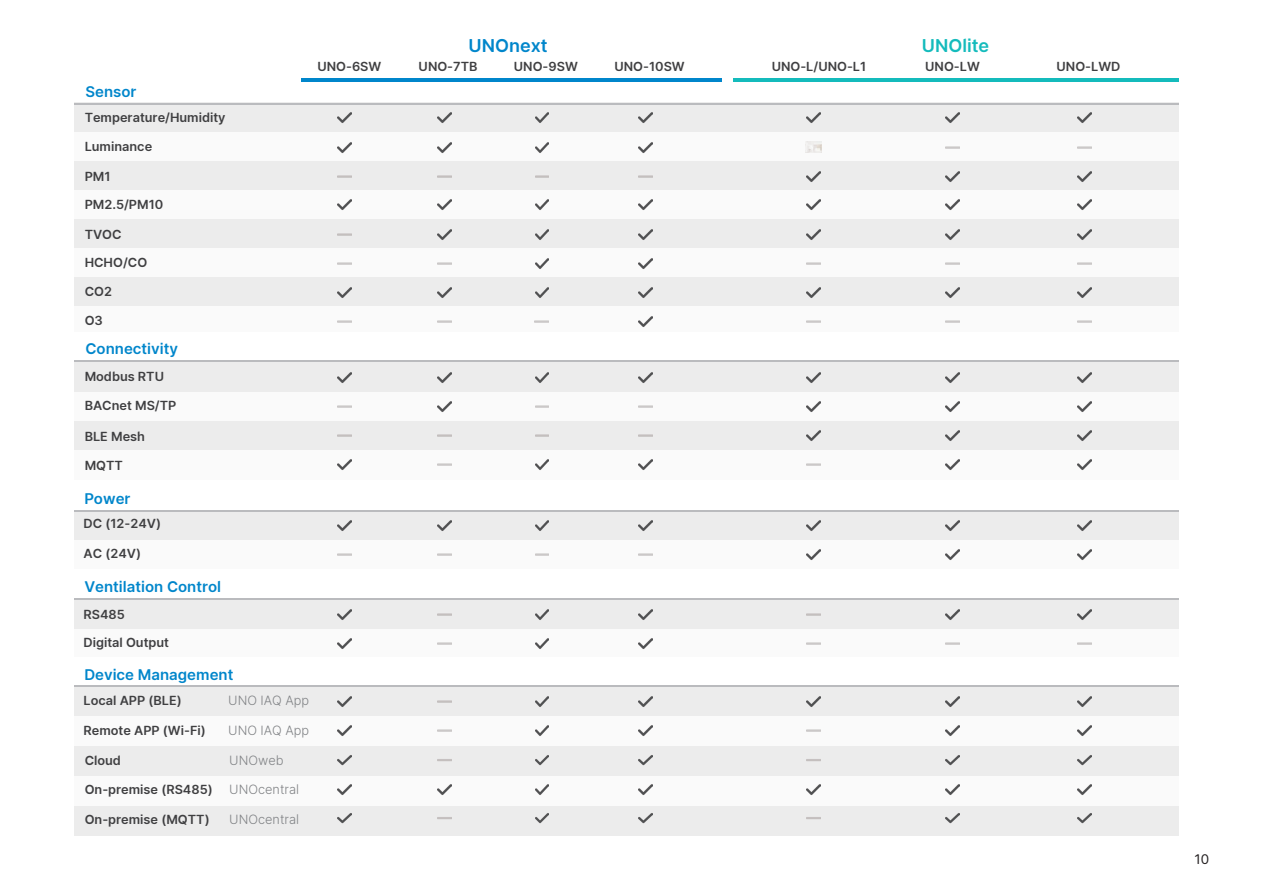
<style>
.page{position:relative;width:1263px;height:893px;background:#fff}
.page>*{position:absolute;margin:0;border:0;box-sizing:border-box;transform-origin:0 0}
.t1{font:600 18px "Delta Sans";color:#0086cb}
.t2{font:600 18px "Delta Sans";color:#14bbbc}
.t3{font:600 15px "Delta Sans";color:#0086cb}
.t4{font:13.5px "Delta Sans";color:#231f20}
.t5{font:600 12.75px "Delta Sans";color:#3f3f41}
.t6{font:300 12.75px "Delta Sans";color:#808285}
</style>
<div class="page">
<hr style="left:301px;top:79px;width:420px;height:3px;background:#0086cb">
<div style="left:74px;top:133px;width:1104px;height:29px;background:#fafafa"></div>
<div style="left:74px;top:161px;width:1104px;height:30px;background:#ececec"></div>
<div style="left:74px;top:191px;width:1104px;height:29px;background:#fafafa"></div>
<div style="left:74px;top:219px;width:1104px;height:29px;background:#ececec"></div>
<div style="left:74px;top:249px;width:1104px;height:29px;background:#fafafa"></div>
<hr style="left:733px;top:79px;width:445px;height:3px;background:#14bbbc">
<div style="left:74px;top:277px;width:1104px;height:29px;background:#ececec"></div>
<div style="left:74px;top:306px;width:1104px;height:30px;background:#fafafa"></div>
<div style="left:74px;top:333px;width:1104px;height:29px;background:#fff"></div>
<div style="left:74px;top:362px;width:1104px;height:30px;background:#ececec"></div>
<div style="left:74px;top:392px;width:1104px;height:29px;background:#fafafa"></div>
<div style="left:74px;top:421px;width:1104px;height:29px;background:#ececec"></div>
<div style="left:74px;top:450px;width:1104px;height:29px;background:#fafafa"></div>
<div style="left:74px;top:510px;width:1104px;height:29px;background:#ececec"></div>
<div style="left:74px;top:540px;width:1104px;height:29px;background:#fafafa"></div>
<div style="left:74px;top:599px;width:1104px;height:30px;background:#ececec"></div>
<div style="left:74px;top:629px;width:1104px;height:29px;background:#fafafa"></div>
<div style="left:74px;top:657px;width:1104px;height:30px;background:#fff"></div>
<div style="left:74px;top:687px;width:1104px;height:29px;background:#ececec"></div>
<div style="left:74px;top:717px;width:1104px;height:29px;background:#fafafa"></div>
<div style="left:74px;top:746px;width:1104px;height:30px;background:#ececec"></div>
<div style="left:74px;top:776px;width:1104px;height:29px;background:#fafafa"></div>
<div style="left:74px;top:806px;width:1104px;height:29px;background:#ececec"></div>
<div style="left:74px;top:103px;width:1104px;height:29px;background:#ececec"></div>
<img style="left:1077px;top:813px;width:14px;height:11px">
<img style="left:1077px;top:784px;width:14px;height:11px">
<img style="left:1077px;top:755px;width:14px;height:11px">
<img style="left:1077px;top:725px;width:14px;height:11px">
<img style="left:1077px;top:696px;width:14px;height:11px">
<img style="left:1077px;top:609px;width:14px;height:11px">
<img style="left:1077px;top:549px;width:14px;height:11px">
<img style="left:1077px;top:520px;width:14px;height:11px">
<img style="left:1077px;top:459px;width:14px;height:11px">
<img style="left:1077px;top:430px;width:14px;height:11px">
<img style="left:1077px;top:401px;width:14px;height:11px">
<img style="left:1077px;top:372px;width:14px;height:11px">
<img style="left:1077px;top:287px;width:14px;height:11px">
<img style="left:1077px;top:229px;width:14px;height:11px">
<img style="left:1077px;top:199px;width:14px;height:11px">
<img style="left:1077px;top:171px;width:14px;height:11px">
<img style="left:1077px;top:112px;width:14px;height:11px">
<img style="left:945px;top:813px;width:14px;height:11px">
<img style="left:945px;top:784px;width:14px;height:11px">
<img style="left:806px;top:784px;width:14px;height:11px">
<img style="left:945px;top:755px;width:14px;height:11px">
<img style="left:945px;top:725px;width:14px;height:11px">
<img style="left:945px;top:696px;width:14px;height:11px">
<img style="left:945px;top:609px;width:14px;height:11px">
<img style="left:945px;top:549px;width:14px;height:11px">
<img style="left:945px;top:520px;width:14px;height:11px">
<img style="left:945px;top:459px;width:14px;height:11px">
<img style="left:945px;top:430px;width:14px;height:11px">
<img style="left:945px;top:401px;width:14px;height:11px">
<img style="left:945px;top:372px;width:14px;height:11px">
<img style="left:945px;top:287px;width:14px;height:11px">
<img style="left:945px;top:229px;width:14px;height:11px">
<img style="left:945px;top:199px;width:14px;height:11px">
<img style="left:945px;top:171px;width:14px;height:11px">
<img style="left:945px;top:112px;width:14px;height:11px">
<img style="left:807px;top:696px;width:14px;height:11px">
<img style="left:807px;top:549px;width:14px;height:11px">
<img style="left:807px;top:520px;width:14px;height:11px">
<img style="left:807px;top:430px;width:14px;height:11px">
<img style="left:807px;top:401px;width:14px;height:11px">
<img style="left:807px;top:372px;width:14px;height:11px">
<img style="left:807px;top:287px;width:14px;height:11px">
<img style="left:807px;top:229px;width:14px;height:11px">
<img style="left:807px;top:199px;width:14px;height:11px">
<img style="left:807px;top:171px;width:14px;height:11px">
<img style="left:807px;top:112px;width:14px;height:11px">
<img style="left:639px;top:813px;width:14px;height:11px">
<img style="left:639px;top:784px;width:14px;height:11px">
<img style="left:639px;top:755px;width:14px;height:11px">
<img style="left:639px;top:725px;width:14px;height:11px">
<img style="left:639px;top:696px;width:14px;height:11px">
<img style="left:639px;top:638px;width:14px;height:11px">
<img style="left:639px;top:609px;width:14px;height:11px">
<img style="left:639px;top:520px;width:14px;height:11px">
<img style="left:639px;top:459px;width:14px;height:11px">
<img style="left:639px;top:372px;width:14px;height:11px">
<img style="left:639px;top:316px;width:14px;height:11px">
<img style="left:639px;top:287px;width:14px;height:11px">
<img style="left:639px;top:258px;width:14px;height:11px">
<img style="left:639px;top:229px;width:14px;height:11px">
<img style="left:639px;top:199px;width:14px;height:11px">
<img style="left:639px;top:142px;width:14px;height:11px">
<img style="left:639px;top:112px;width:14px;height:11px">
<img style="left:535px;top:813px;width:14px;height:11px">
<img style="left:535px;top:784px;width:14px;height:11px">
<img style="left:535px;top:755px;width:14px;height:11px">
<img style="left:535px;top:696px;width:14px;height:11px">
<img style="left:535px;top:725px;width:14px;height:11px">
<img style="left:535px;top:638px;width:14px;height:11px">
<img style="left:535px;top:609px;width:14px;height:11px">
<img style="left:535px;top:520px;width:14px;height:11px">
<img style="left:535px;top:459px;width:14px;height:11px">
<img style="left:535px;top:372px;width:14px;height:11px">
<img style="left:535px;top:287px;width:14px;height:11px">
<img style="left:535px;top:258px;width:14px;height:11px">
<img style="left:535px;top:229px;width:14px;height:11px">
<img style="left:535px;top:199px;width:14px;height:11px">
<img style="left:535px;top:142px;width:14px;height:11px">
<img style="left:535px;top:112px;width:14px;height:11px">
<img style="left:437px;top:784px;width:14px;height:11px">
<img style="left:437px;top:520px;width:14px;height:11px">
<img style="left:437px;top:401px;width:14px;height:11px">
<img style="left:437px;top:372px;width:14px;height:11px">
<img style="left:437px;top:287px;width:14px;height:11px">
<img style="left:437px;top:229px;width:14px;height:11px">
<img style="left:437px;top:199px;width:14px;height:11px">
<img style="left:437px;top:142px;width:14px;height:11px">
<img style="left:437px;top:112px;width:14px;height:11px">
<img style="left:337px;top:813px;width:14px;height:11px">
<img style="left:337px;top:784px;width:14px;height:11px">
<img style="left:337px;top:755px;width:14px;height:11px">
<img style="left:337px;top:725px;width:14px;height:11px">
<img style="left:337px;top:696px;width:14px;height:11px">
<img style="left:337px;top:638px;width:14px;height:11px">
<img style="left:337px;top:609px;width:14px;height:11px">
<img style="left:337px;top:520px;width:14px;height:11px">
<img style="left:337px;top:459px;width:14px;height:11px">
<img style="left:337px;top:372px;width:14px;height:11px">
<img style="left:337px;top:287px;width:14px;height:11px">
<img style="left:337px;top:199px;width:14px;height:11px">
<img style="left:806px;top:142px;width:16px;height:11px">
<img style="left:337px;top:142px;width:14px;height:11px">
<img style="left:337px;top:112px;width:14px;height:11px">
<hr style="left:74px;top:103px;width:1105px;height:1px;background:#babbbe">
<hr style="left:74px;top:360px;width:1105px;height:1px;background:#babbbe">
<hr style="left:74px;top:598px;width:1105px;height:2px;background:#babbbe">
<hr style="left:74px;top:685px;width:1105px;height:2px;background:#babbbe">
<hr style="left:74px;top:511px;width:1105px;height:1px;background:#babbbe">
<p class="t3" style="left:85px;top:80px;width:53px">Sensor</p>
<p class="t5" style="left:85px;top:108px;width:142px">Temperature/Humidity</p>
<p class="t5" style="left:85px;top:137px;width:69px">Luminance</p>
<p class="t5" style="left:85px;top:167px;width:27px">PM1</p>
<p class="t5" style="left:85px;top:195px;width:80px">PM2.5/PM10</p>
<p class="t5" style="left:85px;top:225px;width:39px">TVOC</p>
<p class="t5" style="left:85px;top:253px;width:64px">HCHO/CO</p>
<p class="t5" style="left:85px;top:281px;width:29px">CO2</p>
<p class="t5" style="left:85px;top:311px;width:20px">O3</p>
<p class="t3" style="left:85px;top:337px;width:94px">Connectivity</p>
<p class="t5" style="left:85px;top:366px;width:81px">Modbus RTU</p>
<p class="t5" style="left:85px;top:396px;width:93px">BACnet MS/TP</p>
<p class="t5" style="left:85px;top:426px;width:62px">BLE Mesh</p>
<p class="t5" style="left:85px;top:456px;width:40px">MQTT</p>
<p class="t3" style="left:84px;top:487px;width:48px">Power</p>
<p class="t5" style="left:84px;top:514px;width:79px">DC (12-24V)</p>
<p class="t5" style="left:84px;top:544px;width:59px">AC (24V)</p>
<p class="t3" style="left:84px;top:575px;width:138px">Ventilation Control</p>
<p class="t5" style="left:84px;top:605px;width:43px">RS485</p>
<p class="t5" style="left:84px;top:633px;width:87px">Digital Output</p>
<p class="t3" style="left:84px;top:663px;width:151px">Device Management</p>
<p class="t5" style="left:84px;top:691px;width:100px">Local APP (BLE)</p>
<p class="t5" style="left:84px;top:720px;width:124px">Remote APP (Wi-Fi)</p>
<p class="t6" style="left:228px;top:691px;width:82px">UNO IAQ App</p>
<p class="t6" style="left:228px;top:721px;width:82px">UNO IAQ App</p>
<p class="t5" style="left:85px;top:750px;width:38px">Cloud</p>
<p class="t5" style="left:85px;top:780px;width:130px">On-premise (RS485)</p>
<p class="t6" style="left:229px;top:751px;width:56px">UNOweb</p>
<p class="t6" style="left:229px;top:781px;width:71px">UNOcentral</p>
<p class="t5" style="left:85px;top:810px;width:126px">On-premise (MQTT)</p>
<p class="t6" style="left:229px;top:810px;width:71px">UNOcentral</p>
<h1 class="t1" style="left:469px;top:31px;width:81px">UNOnext</h1>
<h1 class="t2" style="left:922px;top:31px;width:69px">UNOlite</h1>
<p class="t5" style="left:317px;top:57px;width:66px">UNO-6SW</p>
<p class="t5" style="left:419px;top:57px;width:60px">UNO-7TB</p>
<p class="t5" style="left:514px;top:57px;width:66px">UNO-9SW</p>
<p class="t5" style="left:614px;top:57px;width:72px">UNO-10SW</p>
<p class="t5" style="left:772px;top:57px;width:96px">UNO-L/UNO-L1</p>
<p class="t5" style="left:925px;top:57px;width:56px">UNO-LW</p>
<p class="t5" style="left:1056px;top:57px;width:65px">UNO-LWD</p>
<p class="t4" style="left:1194px;top:849px;width:16px">10</p>
</div>
